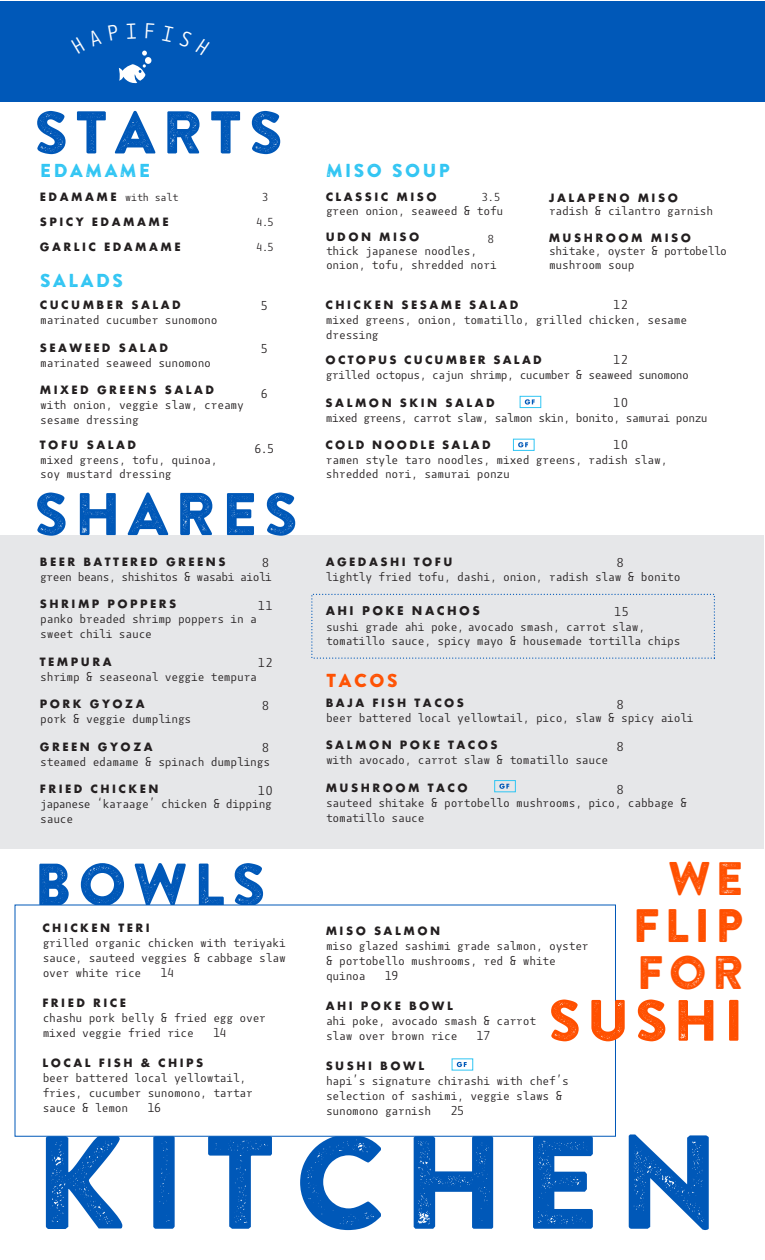
<style>
.page{position:relative;width:765px;height:1260px;background:#fff}
.page>*{position:absolute;margin:0;border:0;box-sizing:border-box;transform-origin:0 0}
.t1{font:132.75px "Brandon Printed One";letter-spacing:.1em;color:#0058b8}
.t2{font:60px "Brandon Printed One";letter-spacing:.08em;color:#0058b8}
.t3{font:58.12px "Brandon Printed One";letter-spacing:.07em;color:#ff5000}
.t4{font:46.88px/46.9px "Brandon Printed One";letter-spacing:.08em;color:#ff5000;text-align:justify}
.t5{font:18.75px "Brandon Printed One";letter-spacing:.1em;color:#30c5f3}
.t6{font:18.75px "Brandon Printed One";letter-spacing:.1em;color:#ff5000}
.t7{font:700 13.12px "Futura T";letter-spacing:.19em;color:#231f20}
.t8{font:12.5px/15px "Botanika Mono";letter-spacing:-.075em;color:#231f20}
.t9{font:700 12.5px/25px "Futura T";letter-spacing:.2em;color:#231f20}
.t10{font:12.5px "Botanika Mono";letter-spacing:-.1em;color:#231f20}
.t11{font:700 12.5px "Futura T";letter-spacing:.18em;color:#231f20}
.t12{font:11.25px "Botanika Mono";letter-spacing:-.075em;color:#231f20}
.s1{font-family:"Futura T";font-weight:700;font-size:12.5px}
</style>
<div class="page">
<div style="left:0;top:535px;width:764px;height:313px;background:#e6e7e9"></div>
<div style="left:0;top:1px;width:765px;height:100px;background:#0058b8"></div>
<svg style="left:119px;top:64px;width:27px;height:20px"></svg>
<div style="left:145px;top:57px;width:7px;height:7px;background:#fff;border-radius:50%"></div>
<svg style="left:142px;top:51px;width:5px;height:5px"></svg>
<svg style="left:525px;top:399px;width:10px;height:6px"></svg>
<div style="left:520px;top:396px;width:21px;height:12px;border:1px solid #30c5f3"></div>
<svg style="left:518px;top:442px;width:10px;height:5px"></svg>
<div style="left:513px;top:439px;width:21px;height:12px;border:1px solid #30c5f3"></div>
<svg style="left:499px;top:784px;width:10px;height:5px"></svg>
<div style="left:494px;top:780px;width:22px;height:12px;border:1px solid #30c5f3"></div>
<svg style="left:457px;top:1062px;width:10px;height:5px"></svg>
<h2 class="t2" style="left:33px;top:95px;width:252px">STARTS</h2>
<h3 class="t5" style="left:40px;top:159px;width:112px">EDAMAME</h3>
<p class="t12" style="left:40px;top:190px;width:140px"><span class="s1">EDAMAME</span> with salt</p>
<p class="t9" style="left:40px;top:209px;width:142px">SPICY EDAMAME<br>GARLIC EDAMAME</p>
<p class="t12" style="left:262px;top:189px;width:8px">3</p>
<p class="t12" style="left:256px;top:214px;width:19px">4.5</p>
<p class="t12" style="left:256px;top:239px;width:19px">4.5</p>
<h3 class="t5" style="left:40px;top:268px;width:85px">SALADS</h3>
<p class="t9" style="left:40px;top:293px;width:142px">CUCUMBER SALAD</p>
<p class="t8" style="left:40px;top:312px;width:180px">marinated cucumber sunomono</p>
<p class="t9" style="left:40px;top:335px;width:130px">SEAWEED SALAD</p>
<p class="t8" style="left:40px;top:355px;width:173px">marinated seaweed sunomono</p>
<p class="t9" style="left:40px;top:378px;width:176px">MIXED GREENS SALAD</p>
<p class="t8" style="left:40px;top:397px;width:206px">with onion, veggie slaw, creamy sesame dressing</p>
<p class="t9" style="left:40px;top:433px;width:98px">TOFU SALAD</p>
<p class="t8" style="left:40px;top:453px;width:180px;line-height:13.8px">mixed greens, tofu, quinoa, soy mustard dressing</p>
<h2 class="t2" style="left:33px;top:476px;width:267px">SHARES</h2>
<p class="t8" style="left:260px;top:298px;width:9px">5</p>
<p class="t8" style="left:260px;top:340px;width:9px">5</p>
<p class="t8" style="left:260px;top:385px;width:9px">6</p>
<p class="t8" style="left:254px;top:440px;width:21px">6.5</p>
<h3 class="t5" style="left:326px;top:159px;width:126px">MISO SOUP</h3>
<p class="t9" style="left:326px;top:184px;width:113px">CLASSIC MISO</p>
<p class="t8" style="left:326px;top:203px;width:180px">green onion, seaweed &amp; tofu</p>
<p class="t9" style="left:326px;top:224px;width:95px">UDON MISO</p>
<p class="t8" style="left:326px;top:243px;width:173px;line-height:13.8px">thick japanese noodles, onion, tofu, shredded nori</p>
<p class="t12" style="left:481px;top:189px;width:21px">3.5</p>
<p class="t12" style="left:488px;top:232px;width:8px">8</p>
<p class="t9" style="left:549px;top:185px;width:131px">JALAPENO MISO</p>
<p class="t8" style="left:549px;top:203px;width:167px">radish &amp; cilantro garnish</p>
<p class="t9" style="left:549px;top:225px;width:144px">MUSHROOM MISO</p>
<p class="t8" style="left:549px;top:244px;width:180px;line-height:13.8px">shitake, oyster &amp; portobello mushroom soup</p>
<p class="t8" style="left:613px;top:297px;width:16px">12</p>
<p class="t9" style="left:326px;top:293px;width:194px">CHICKEN SESAME SALAD</p>
<p class="t8" style="left:326px;top:312px;width:363px">mixed greens, onion, tomatillo, grilled chicken, sesame dressing</p>
<p class="t11" style="left:326px;top:353px;width:218px">OCTOPUS CUCUMBER SALAD</p>
<p class="t10" style="left:326px;top:367px;width:365px">grilled octopus, cajun shrimp, cucumber &amp; seaweed sunomono</p>
<p class="t9" style="left:326px;top:390px;width:171px">SALMON SKIN SALAD</p>
<p class="t10" style="left:326px;top:409px;width:384px">mixed greens, carrot slaw, salmon skin, bonito, samurai ponzu</p>
<p class="t11" style="left:326px;top:438px;width:167px">COLD NOODLE SALAD</p>
<p class="t8" style="left:326px;top:453px;width:344px;line-height:13.8px">ramen style taro noodles, mixed greens, radish slaw, shredded nori, samurai ponzu</p>
<p class="t8" style="left:613px;top:352px;width:16px">12</p>
<p class="t8" style="left:613px;top:394px;width:16px">10</p>
<p class="t8" style="left:613px;top:437px;width:16px">10</p>
<p class="t9" style="left:326px;top:549px;width:128px">AGEDASHI TOFU</p>
<p class="t8" style="left:326px;top:569px;width:357px">lightly fried tofu, dashi, onion, radish slaw &amp; bonito</p>
<p class="t9" style="left:40px;top:549px;width:187px">BEER BATTERED GREENS</p>
<p class="t8" style="left:617px;top:555px;width:9px">8</p>
<p class="t10" style="left:40px;top:568px;width:234px">green beans, shishitos &amp; wasabi aioli</p>
<p class="t9" style="left:40px;top:592px;width:138px">SHRIMP POPPERS</p>
<p class="t8" style="left:40px;top:611px;width:219px">panko breaded shrimp poppers in a sweet chili sauce</p>
<p class="t9" style="left:40px;top:649px;width:73px">TEMPURA</p>
<p class="t8" style="left:40px;top:669px;width:219px">shrimp &amp; seaseonal veggie tempura</p>
<p class="t9" style="left:40px;top:692px;width:106px">PORK GYOZA</p>
<p class="t8" style="left:40px;top:711px;width:153px">pork &amp; veggie dumplings</p>
<p class="t9" style="left:40px;top:734px;width:114px">GREEN GYOZA</p>
<p class="t8" style="left:40px;top:754px;width:232px">steamed edamame &amp; spinach dumplings</p>
<p class="t9" style="left:40px;top:777px;width:120px">FRIED CHICKEN</p>
<p class="t8" style="left:40px;top:796px;width:234px">japanese ‘karaage’ chicken &amp; dipping sauce</p>
<p class="t8" style="left:262px;top:555px;width:9px">8</p>
<p class="t8" style="left:258px;top:598px;width:16px">11</p>
<p class="t7" style="left:326px;top:603px;width:156px">AHI POKE NACHOS</p>
<p class="t8" style="left:326px;top:620px;width:357px;line-height:13.8px">sushi grade ahi poke, avocado smash, carrot slaw, tomatillo sauce, spicy mayo &amp; housemade tortilla chips</p>
<p class="t8" style="left:614px;top:604px;width:16px">15</p>
<p class="t8" style="left:258px;top:655px;width:16px">12</p>
<p class="t8" style="left:262px;top:698px;width:9px">8</p>
<p class="t8" style="left:262px;top:740px;width:9px">8</p>
<p class="t8" style="left:258px;top:783px;width:16px">10</p>
<h3 class="t6" style="left:326px;top:669px;width:74px">TACOS</h3>
<p class="t9" style="left:326px;top:690px;width:140px">BAJA FISH TACOS</p>
<p class="t8" style="left:326px;top:710px;width:370px">beer battered local yellowtail, pico, slaw &amp; spicy aioli</p>
<p class="t9" style="left:326px;top:733px;width:173px">SALMON POKE TACOS</p>
<p class="t8" style="left:326px;top:752px;width:285px">with avocado, carrot slaw &amp; tomatillo sauce</p>
<p class="t9" style="left:326px;top:775px;width:144px">MUSHROOM TACO</p>
<p class="t8" style="left:326px;top:795px;width:363px">sauteed shitake &amp; portobello mushrooms, pico, cabbage &amp; tomatillo sauce</p>
<p class="t8" style="left:617px;top:697px;width:9px">8</p>
<p class="t8" style="left:617px;top:739px;width:9px">8</p>
<p class="t8" style="left:617px;top:782px;width:9px">8</p>
<h2 class="t2" style="left:33px;top:847px;width:235px">BOWLS</h2>
<p class="t9" style="left:42px;top:916px;width:109px">CHICKEN TERI</p>
<p class="t8" style="left:42px;top:935px;width:245px;text-align:justify">grilled organic chicken with teriyaki sauce, sauteed veggies &amp; cabbage slaw over white rice</p>
<p class="t8" style="left:161px;top:965px;width:16px">14</p>
<p class="t9" style="left:42px;top:991px;width:85px">FRIED RICE</p>
<p class="t8" style="left:42px;top:1010px;width:226px">chashu pork belly &amp; fried egg over mixed veggie fried rice</p>
<p class="t8" style="left:213px;top:1025px;width:16px">14</p>
<p class="t9" style="left:42px;top:1051px;width:162px">LOCAL FISH &amp; CHIPS</p>
<p class="t8" style="left:42px;top:1070px;width:212px">beer battered local yellowtail, fries, cucumber sunomono, tartar sauce &amp; lemon</p>
<p class="t8" style="left:147px;top:1100px;width:16px">16</p>
<h3 class="t4" style="left:632px;top:855px;width:114px;text-indent:36px">WE FLIP FOR</h3>
<h3 class="t3" style="left:547px;top:984px;width:198px">SUSHI</h3>
<p class="t9" style="left:326px;top:918px;width:116px">MISO SALMON</p>
<p class="t8" style="left:326px;top:938px;width:265px">miso glazed sashimi grade salmon, oyster &amp; portobello mushrooms, red &amp; white quinoa</p>
<p class="t8" style="left:385px;top:968px;width:16px">19</p>
<p class="t9" style="left:326px;top:993px;width:129px">AHI POKE BOWL</p>
<p class="t8" style="left:326px;top:1013px;width:212px">ahi poke, avocado smash &amp; carrot slaw over brown rice</p>
<p class="t8" style="left:477px;top:1028px;width:16px">17</p>
<p class="t9" style="left:326px;top:1053px;width:100px">SUSHI BOWL</p>
<p class="t8" style="left:326px;top:1073px;width:245px">hapi’s signature chirashi with chef’s selection of sashimi, veggie slaws &amp; sunomono garnish</p>
<p class="t8" style="left:450px;top:1103px;width:16px">25</p>
<h1 class="t1" style="left:33px;top:1098px;width:691px">KITCHEN</h1>
</div>
